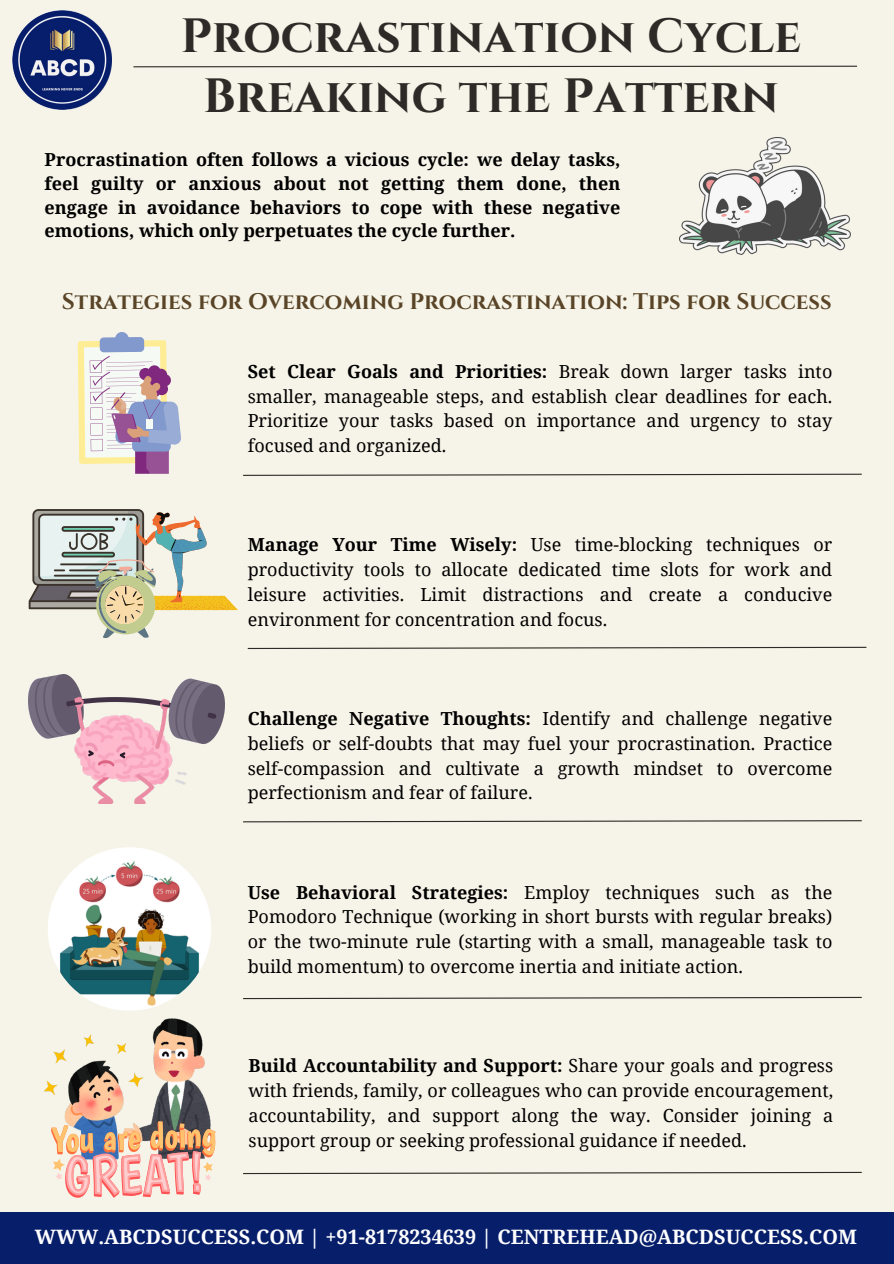
<style>
.page{position:relative;width:894px;height:1264px;background:#fff}
.page>*{position:absolute;margin:0;border:0;box-sizing:border-box;transform-origin:0 0}
.t1{font:700 48px "Cinzel";color:#2e2a27}
.t2{font:700 22.5px "Cinzel";color:#594427}
.t3{font:700 19.8px "Noto Serif";color:#fff}
.t4{font:18px/24.8px "Noto Serif";color:#000;text-align:justify}
.t5{font:700 18px/23.7px "Noto Serif";color:#000;text-align:justify}
.s1{font-weight:700}
</style>
<div class="page">
<div style="left:0;top:0;width:893px;height:1263px;background:#f6f4e8"></div>
<svg style="left:133px;top:65px;width:724px;height:3px"></svg>
<img style="left:13px;top:10px;width:99px;height:99px">
<div style="left:0;top:1211px;width:893px;height:52px;background:#071e6b"></div>
<img style="left:679px;top:137px;width:170px;height:117px">
<img style="left:48px;top:847px;width:163px;height:163px">
<svg style="left:78px;top:332px;width:103px;height:142px"></svg>
<svg style="left:29px;top:509px;width:209px;height:129px"></svg>
<img style="left:29px;top:674px;width:195px;height:129px">
<img style="left:44px;top:1018px;width:166px;height:103px">
<svg style="left:51px;top:1121px;width:164px;height:76px"></svg>
<svg style="left:243px;top:473px;width:619px;height:3px"></svg>
<svg style="left:247px;top:646px;width:620px;height:3px"></svg>
<svg style="left:243px;top:820px;width:619px;height:3px"></svg>
<svg style="left:243px;top:996px;width:619px;height:3px"></svg>
<svg style="left:243px;top:1171px;width:619px;height:3px"></svg>
<p class="t1" style="left:180px;top:5px;width:622px">Procrastination Cycle</p>
<p class="t1" style="left:203px;top:65px;width:576px">Breaking the Pattern</p>
<p class="t5" style="left:45px;top:147px;width:577px">Procrastination often follows a vicious cycle: we delay tasks, feel guilty or anxious about not getting them done, then engage in avoidance behaviors to cope with these negative emotions, which only perpetuates the cycle further.</p>
<p class="t2" style="left:62px;top:287px;width:771px">Strategies for Overcoming Procrastination: Tips for Success</p>
<p class="t4" style="left:248px;top:358px;width:586px"><span class="s1">Set Clear Goals and Priorities:</span> Break down larger tasks into smaller, manageable steps, and establish clear deadlines for each.<br>Prioritize your tasks based on importance and urgency to stay focused and organized.</p>
<p class="t4" style="left:248px;top:532px;width:586px"><span class="s1">Manage Your Time Wisely:</span> Use time-blocking techniques or productivity tools to allocate dedicated time slots for work and leisure activities. Limit distractions and create a conducive environment for concentration and focus.</p>
<p class="t4" style="left:248px;top:705px;width:586px"><span class="s1">Challenge Negative Thoughts:</span> Identify and challenge negative beliefs or self-doubts that may fuel your procrastination. Practice self-compassion and cultivate a growth mindset to overcome perfectionism and fear of failure.</p>
<p class="t4" style="left:248px;top:879px;width:586px"><span class="s1">Use Behavioral Strategies:</span> Employ techniques such as the Pomodoro Technique (working in short bursts with regular breaks) or the two-minute rule (starting with a small, manageable task to build momentum) to overcome inertia and initiate action.</p>
<p class="t4" style="left:248px;top:1052px;width:586px"><span class="s1">Build Accountability and Support:</span> Share your goals and progress with friends, family, or colleagues who can provide encouragement, accountability, and support along the way. Consider joining a support group or seeking professional guidance if needed.</p>
<p class="t3" style="left:35px;top:1223px;width:823px">WWW.ABCDSUCCESS.COM | +91-8178234639 | CENTREHEAD@ABCDSUCCESS.COM</p>
</div>
